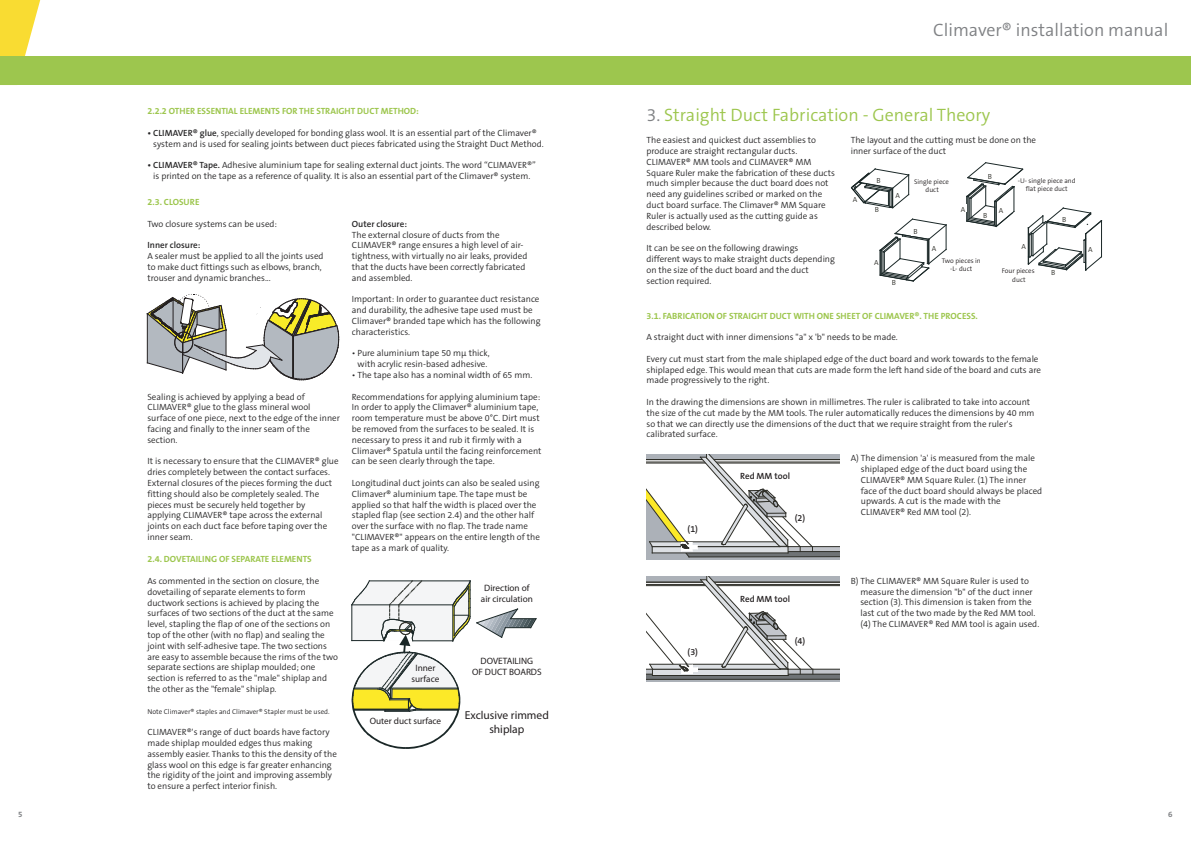
<style>
.page{position:relative;width:1191px;height:842px;background:#fff}
.page>*{position:absolute;margin:0;border:0;box-sizing:border-box;transform-origin:0 0}
.t1{font:300 18px "The Sans B4";color:#9dc64e}
.t2{font:300 18px "The Sans B4";color:#7f8184}
.t3{font:11.5px/13.8px "Myriad Pro";color:#231f20;text-align:center}
.t4{font:9.2px/11.1px "Myriad Pro";color:#231f20;text-align:center}
.t5{font:300 9px/10.8px "The Sans B4";color:#272627}
.t6{font:700 9px "The Sans B7";color:#9dc64e}
.t7{font:600 9px "The Sans B6";color:#231f20}
.t8{font:600 9px "The Sans B6";color:#272627}
.t9{font:700 8px "The Sans B7";color:#7f8184}
.t10{font:300 7.4px "The Sans B4";color:#2e2e28}
.t11{font:300 7px "The Sans B4";color:#272627}
.t12{font:300 6.8px/8.2px "The Sans B4";color:#231f20;text-align:center}
.s1{font-family:"The Sans B6";font-weight:600}
.s2{color:#7f8184}
</style>
<div class="page">
<div style="left:595px;top:57px;width:596px;height:28px;background:#9dc64e"></div>
<svg style="left:0;top:0;width:43px;height:57px"></svg>
<div style="left:0;top:57px;width:595px;height:28px;background:#9dc64e"></div>
<svg style="left:147px;top:294px;width:193px;height:87px"></svg>
<svg style="left:351px;top:581px;width:185px;height:168px"></svg>
<svg style="left:851px;top:169px;width:58px;height:39px"></svg>
<svg style="left:1028px;top:208px;width:74px;height:63px"></svg>
<svg style="left:966px;top:163px;width:56px;height:64px"></svg>
<svg style="left:880px;top:219px;width:67px;height:62px"></svg>
<svg style="left:646px;top:454px;width:193px;height:105px"></svg>
<svg style="left:646px;top:577px;width:193px;height:105px"></svg>
<p class="t6" style="left:147px;top:107px;width:273px">2.2.2 OTHER ESSENTIAL ELEMENTS FOR THE STRAIGHT DUCT METHOD:</p>
<p class="t5" style="left:153px;top:128px;width:392px;text-indent:-6px"><span class="s1">• CLIMAVER® glue</span>, specially developed for bonding glass wool. It is an essential part of the Climaver® system and is used for sealing joints between duct pieces fabricated using the Straight Duct Method.</p>
<p class="t5" style="left:147px;top:160px;width:390px;text-align:center"><span class="s1">• CLIMAVER® Tape.</span> Adhesive aluminium tape for sealing external duct joints. The word “CLIMAVER®” is printed on the tape as a reference of quality. It is also an essential part of the Climaver® system.</p>
<p class="t6" style="left:147px;top:197px;width:53px">2.3. CLOSURE</p>
<p class="t5" style="left:147px;top:219px;width:131px">Two closure systems can be used:</p>
<p class="t8" style="left:147px;top:241px;width:54px">Inner closure:</p>
<p class="t5" style="left:147px;top:251px;width:178px">A sealer must be applied to all the joints used to make duct fittings such as elbows, branch, trouser and dynamic branches...</p>
<p class="t5" style="left:147px;top:391px;width:194px">Sealing is achieved by applying a bead of CLIMAVER® glue to the glass mineral wool surface of one piece, next to the edge of the inner facing and finally to the inner seam of the section.</p>
<p class="t5" style="left:147px;top:456px;width:193px">It is necessary to ensure that the CLIMAVER® glue dries completely between the contact surfaces.<br>External closures of the pieces forming the duct fitting should also be completely sealed. The pieces must be securely held together by applying CLIMAVER® tape across the external joints on each duct face before taping over the inner seam.</p>
<p class="t6" style="left:147px;top:554px;width:166px">2.4. DOVETAILING OF SEPARATE ELEMENTS</p>
<p class="t5" style="left:147px;top:576px;width:192px">As commented in the section on closure, the dovetailing of separate elements to form ductwork sections is achieved by placing the surfaces of two sections of the duct at the same level, stapling the flap of one of the sections on top of the other (with no flap) and sealing the joint with self-adhesive tape. The two sections are easy to assemble because the rims of the two separate sections are shiplap moulded; one section is referred to as the "male" shiplap and the other as the "female" shiplap.</p>
<p class="t11" style="left:147px;top:707px;width:184px">Note Climaver® staples and Climaver® Stapler must be used.</p>
<p class="t5" style="left:147px;top:727px;width:191px">CLIMAVER®'s range of duct boards have factory made shiplap moulded edges thus making assembly easier. Thanks to this the density of the glass wool on this edge is far greater enhancing the rigidity of the joint and improving assembly to ensure a perfect interior finish.</p>
<p class="t8" style="left:352px;top:219px;width:57px">Outer closure:</p>
<p class="t5" style="left:352px;top:229px;width:177px">The external closure of ducts from the CLIMAVER® range ensures a high level of air&shy;tightness, with virtually no air leaks, provided that the ducts have been correctly fabricated and assembled.</p>
<p class="t5" style="left:352px;top:294px;width:190px">Important: In order to guarantee duct resistance and durability, the adhesive tape used must be Climaver® branded tape which has the following characteristics.</p>
<p class="t5" style="left:352px;top:348px;width:139px;text-align:center">• Pure aluminium tape 50 mµ thick, with acrylic resin-based adhesive.</p>
<p class="t5" style="left:352px;top:370px;width:182px">• The tape also has a nominal width of 65 mm.</p>
<p class="t5" style="left:352px;top:391px;width:191px">Recommendations for applying aluminium tape:<br>In order to apply the Climaver® aluminium tape, room temperature must be above 0°C. Dirt must be removed from the surfaces to be sealed. It is necessary to press it and rub it firmly with a Climaver® Spatula until the facing reinforcement can be seen clearly through the tape.</p>
<p class="t5" style="left:352px;top:478px;width:189px">Longitudinal duct joints can also be sealed using Climaver® aluminium tape. The tape must be applied so that half the width is placed over the stapled flap (see section 2.4) and the other half over the surface with no flap. The trade name "CLIMAVER®" appears on the entire length of the tape as a mark of quality.</p>
<p class="t4" style="left:411px;top:663px;width:29px">Inner surface</p>
<p class="t4" style="left:481px;top:583px;width:53px">Direction of air circulation</p>
<p class="t4" style="left:472px;top:656px;width:71px">DOVETAILING<br>OF DUCT BOARDS</p>
<p class="t4" style="left:370px;top:716px;width:73px">Outer duct surface</p>
<p class="t3" style="left:465px;top:709px;width:85px">Exclusive rimmed shiplap</p>
<h1 class="t2" style="left:933px;top:21px;width:237px">Climaver® installation manual</h1>
<h1 class="t1" style="left:646px;top:106px;width:345px"><span class="s2">3.</span> Straight Duct Fabrication - General Theory</h1>
<p class="t5" style="left:646px;top:135px;width:190px">The easiest and quickest duct assemblies to produce are straight rectangular ducts.<br>CLIMAVER® MM tools and CLIMAVER® MM Square Ruler make the fabrication of these ducts much simpler because the duct board does not need any guidelines scribed or marked on the duct board surface. The Climaver® MM Square Ruler is actually used as the cutting guide as described below.</p>
<p class="t5" style="left:646px;top:243px;width:190px">It can be see on the following drawings<br>different ways to make straight ducts depending on the size of the duct board and the duct section required.</p>
<p class="t5" style="left:850px;top:135px;width:187px">The layout and the cutting must be done on the inner surface of the duct</p>
<p class="t10" style="left:987px;top:173px;width:6px">B</p>
<p class="t10" style="left:876px;top:177px;width:6px">B</p>
<p class="t12" style="left:1018px;top:177px;width:59px">-U- single piece and flat piece duct</p>
<p class="t12" style="left:914px;top:178px;width:36px">Single piece duct</p>
<p class="t10" style="left:895px;top:192px;width:6px">A</p>
<p class="t10" style="left:852px;top:195px;width:6px">A</p>
<p class="t10" style="left:960px;top:205px;width:6px">A</p>
<p class="t10" style="left:998px;top:207px;width:6px">A</p>
<p class="t10" style="left:875px;top:206px;width:6px">B</p>
<p class="t10" style="left:983px;top:211px;width:6px">B</p>
<p class="t10" style="left:1062px;top:216px;width:6px">B</p>
<p class="t10" style="left:913px;top:228px;width:6px">B</p>
<p class="t10" style="left:1021px;top:243px;width:6px">A</p>
<p class="t10" style="left:932px;top:244px;width:6px">A</p>
<p class="t12" style="left:942px;top:257px;width:40px">Two pieces in -L- duct</p>
<p class="t10" style="left:874px;top:259px;width:6px">A</p>
<p class="t12" style="left:1001px;top:267px;width:34px">Four pieces duct</p>
<p class="t10" style="left:1051px;top:269px;width:6px">B</p>
<p class="t10" style="left:892px;top:279px;width:6px">B</p>
<p class="t6" style="left:646px;top:311px;width:333px">3.1. FABRICATION OF STRAIGHT DUCT WITH ONE SHEET OF CLIMAVER®. THE PROCESS.</p>
<p class="t5" style="left:646px;top:332px;width:253px">A straight duct with inner dimensions "a" x 'b" needs to be made.</p>
<p class="t5" style="left:646px;top:354px;width:396px">Every cut must start from the male shiplaped edge of the duct board and work towards to the female shiplaped edge. This would mean that cuts are made form the left hand side of the board and cuts are made progressively to the right.</p>
<p class="t5" style="left:646px;top:397px;width:389px">In the drawing the dimensions are shown in millimetres. The ruler is calibrated to take into account the size of the cut made by the MM tools. The ruler automatically reduces the dimensions by 40 mm so that we can directly use the dimensions of the duct that we require straight from the ruler's calibrated surface.</p>
<p class="t7" style="left:687px;top:524px;width:12px">(1)</p>
<p class="t7" style="left:740px;top:471px;width:51px">Red MM tool</p>
<p class="t7" style="left:795px;top:513px;width:12px">(2)</p>
<p class="t5" style="left:861px;top:453px;width:183px;text-indent:-10px">A) The dimension 'a' is measured from the male shiplaped edge of the duct board using the CLIMAVER® MM Square Ruler. (1) The inner face of the duct board should always be placed upwards. A cut is the made with the CLIMAVER® Red MM tool (2).</p>
<p class="t10" style="left:1088px;top:245px;width:6px">A</p>
<p class="t7" style="left:687px;top:647px;width:12px">(3)</p>
<p class="t7" style="left:740px;top:594px;width:51px">Red MM tool</p>
<p class="t7" style="left:795px;top:637px;width:12px">(4)</p>
<p class="t5" style="left:860px;top:576px;width:180px;text-indent:-10px">B) The CLIMAVER® MM Square Ruler is used to measure the dimension "b" of the duct inner section (3). This dimension is taken from the last cut of the two made by the Red MM tool. (4) The CLIMAVER® Red MM tool is again used.</p>
<p class="t9" style="left:18px;top:810px;width:6px">5</p>
<p class="t9" style="left:1168px;top:810px;width:6px">6</p>
</div>
